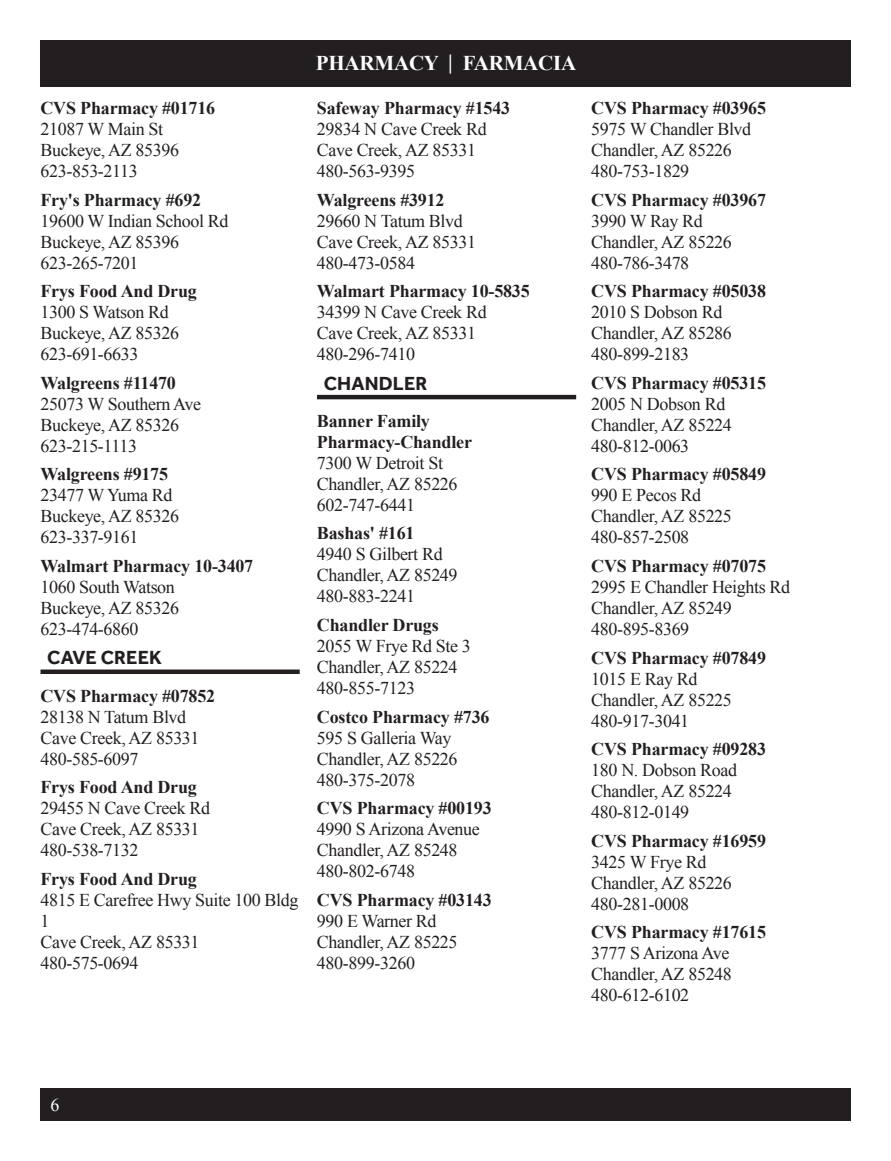
<style>
.page{position:relative;width:891px;height:1161px;background:#fff}
.page>*{position:absolute;margin:0;border:0;box-sizing:border-box;transform-origin:0 0}
.t1{font:700 21px "Times New Roman";letter-spacing:-.01em;color:#fff}
.t2{font:700 19.5px "Effra";letter-spacing:.01em;color:#231f20}
.t3{font:18px/21px "Times New Roman";letter-spacing:-.02em;color:#231f20}
.t4{font:700 18px/21px "Times New Roman";letter-spacing:-.01em;color:#231f20}
.t5{font:18px "Times New Roman";color:#fff}
</style>
<div class="page">
<div style="left:41px;top:1088px;width:810px;height:32px;background:#231f20"></div>
<div style="left:41px;top:40px;width:810px;height:47px;background:#231f20"></div>
<hr style="left:41px;top:670px;width:259px;height:4px;background:#231f20">
<hr style="left:317px;top:395px;width:259px;height:4px;background:#231f20">
<p class="t4" style="left:40px;top:100px;width:176px">CVS Pharmacy #01716</p>
<p class="t3" style="left:40px;top:120px;width:140px">21087 W Main St<br>Buckeye, AZ 85396<br>623-853-2113</p>
<p class="t4" style="left:40px;top:191px;width:162px">Fry's Pharmacy #692</p>
<p class="t3" style="left:40px;top:212px;width:190px">19600 W Indian School Rd<br>Buckeye, AZ 85396<br>623-265-7201</p>
<p class="t4" style="left:40px;top:283px;width:158px">Frys Food And Drug</p>
<p class="t3" style="left:40px;top:304px;width:140px">1300 S Watson Rd<br>Buckeye, AZ 85326<br>623-691-6633</p>
<p class="t4" style="left:40px;top:374px;width:137px">Walgreens #11470</p>
<p class="t3" style="left:40px;top:395px;width:162px">25073 W Southern Ave<br>Buckeye, AZ 85326<br>623-215-1113</p>
<p class="t4" style="left:40px;top:466px;width:129px">Walgreens #9175</p>
<p class="t3" style="left:40px;top:487px;width:140px">23477 W Yuma Rd<br>Buckeye, AZ 85326<br>623-337-9161</p>
<p class="t4" style="left:40px;top:557px;width:214px">Walmart Pharmacy 10-3407</p>
<p class="t3" style="left:40px;top:578px;width:140px">1060 South Watson<br>Buckeye, AZ 85326<br>623-474-6860</p>
<p class="t2" style="left:47px;top:647px;width:116px">CAVE CREEK</p>
<p class="t4" style="left:40px;top:687px;width:176px">CVS Pharmacy #07852</p>
<p class="t3" style="left:40px;top:708px;width:161px">28138 N Tatum Blvd<br>Cave Creek, AZ 85331<br>480-585-6097</p>
<p class="t4" style="left:40px;top:778px;width:158px">Frys Food And Drug</p>
<p class="t3" style="left:40px;top:799px;width:171px">29455 N Cave Creek Rd<br>Cave Creek, AZ 85331<br>480-538-7132</p>
<p class="t4" style="left:40px;top:870px;width:158px">Frys Food And Drug</p>
<p class="t3" style="left:40px;top:891px;width:260px">4815 E Carefree Hwy Suite 100 Bldg<br>1<br>Cave Creek, AZ 85331<br>480-575-0694</p>
<p class="t1" style="left:316px;top:56px;width:262px">PHARMACY | FARMACIA</p>
<p class="t4" style="left:317px;top:100px;width:195px">Safeway Pharmacy #1543</p>
<p class="t3" style="left:317px;top:120px;width:171px">29834 N Cave Creek Rd<br>Cave Creek, AZ 85331<br>480-563-9395</p>
<p class="t4" style="left:317px;top:191px;width:129px">Walgreens #3912</p>
<p class="t3" style="left:317px;top:212px;width:161px">29660 N Tatum Blvd<br>Cave Creek, AZ 85331<br>480-473-0584</p>
<p class="t4" style="left:317px;top:283px;width:214px">Walmart Pharmacy 10-5835</p>
<p class="t3" style="left:317px;top:304px;width:171px">34399 N Cave Creek Rd<br>Cave Creek, AZ 85331<br>480-296-7410</p>
<p class="t2" style="left:324px;top:373px;width:105px">CHANDLER</p>
<p class="t4" style="left:317px;top:412px;width:157px">Banner Family<br>Pharmacy-Chandler</p>
<p class="t3" style="left:317px;top:454px;width:142px">7300 W Detroit St<br>Chandler, AZ 85226<br>602-747-6441</p>
<p class="t4" style="left:317px;top:525px;width:99px">Bashas' #161</p>
<p class="t3" style="left:317px;top:546px;width:142px">4940 S Gilbert Rd<br>Chandler, AZ 85249<br>480-883-2241</p>
<p class="t4" style="left:317px;top:616px;width:123px">Chandler Drugs</p>
<p class="t3" style="left:317px;top:637px;width:156px">2055 W Frye Rd Ste 3<br>Chandler, AZ 85224<br>480-855-7123</p>
<p class="t4" style="left:317px;top:708px;width:174px">Costco Pharmacy #736</p>
<p class="t3" style="left:317px;top:729px;width:142px">595 S Galleria Way<br>Chandler, AZ 85226<br>480-375-2078</p>
<p class="t4" style="left:317px;top:799px;width:176px">CVS Pharmacy #00193</p>
<p class="t3" style="left:317px;top:820px;width:164px">4990 S Arizona Avenue<br>Chandler, AZ 85248<br>480-802-6748</p>
<p class="t4" style="left:317px;top:891px;width:176px">CVS Pharmacy #03143</p>
<p class="t3" style="left:317px;top:912px;width:142px">990 E Warner Rd<br>Chandler, AZ 85225<br>480-899-3260</p>
<p class="t4" style="left:591px;top:100px;width:176px">CVS Pharmacy #03965</p>
<p class="t3" style="left:591px;top:120px;width:161px">5975 W Chandler Blvd<br>Chandler, AZ 85226<br>480-753-1829</p>
<p class="t4" style="left:591px;top:191px;width:176px">CVS Pharmacy #03967</p>
<p class="t3" style="left:591px;top:212px;width:142px">3990 W Ray Rd<br>Chandler, AZ 85226<br>480-786-3478</p>
<p class="t4" style="left:591px;top:283px;width:176px">CVS Pharmacy #05038</p>
<p class="t3" style="left:591px;top:304px;width:142px">2010 S Dobson Rd<br>Chandler, AZ 85286<br>480-899-2183</p>
<p class="t4" style="left:591px;top:374px;width:176px">CVS Pharmacy #05315</p>
<p class="t3" style="left:591px;top:395px;width:142px">2005 N Dobson Rd<br>Chandler, AZ 85224<br>480-812-0063</p>
<p class="t4" style="left:591px;top:466px;width:176px">CVS Pharmacy #05849</p>
<p class="t3" style="left:591px;top:487px;width:142px">990 E Pecos Rd<br>Chandler, AZ 85225<br>480-857-2508</p>
<p class="t4" style="left:591px;top:557px;width:176px">CVS Pharmacy #07075</p>
<p class="t3" style="left:591px;top:578px;width:200px">2995 E Chandler Heights Rd<br>Chandler, AZ 85249<br>480-895-8369</p>
<p class="t4" style="left:591px;top:649px;width:176px">CVS Pharmacy #07849</p>
<p class="t3" style="left:591px;top:670px;width:142px">1015 E Ray Rd<br>Chandler, AZ 85225<br>480-917-3041</p>
<p class="t4" style="left:591px;top:740px;width:176px">CVS Pharmacy #09283</p>
<p class="t3" style="left:591px;top:761px;width:147px">180 N. Dobson Road<br>Chandler, AZ 85224<br>480-812-0149</p>
<p class="t4" style="left:591px;top:832px;width:176px">CVS Pharmacy #16959</p>
<p class="t3" style="left:591px;top:853px;width:142px">3425 W Frye Rd<br>Chandler, AZ 85226<br>480-281-0008</p>
<p class="t4" style="left:591px;top:924px;width:176px">CVS Pharmacy #17615</p>
<p class="t3" style="left:591px;top:944px;width:142px">3777 S Arizona Ave<br>Chandler, AZ 85248<br>480-612-6102</p>
<p class="t5" style="left:50px;top:1099px;width:10px">6</p>
</div>
